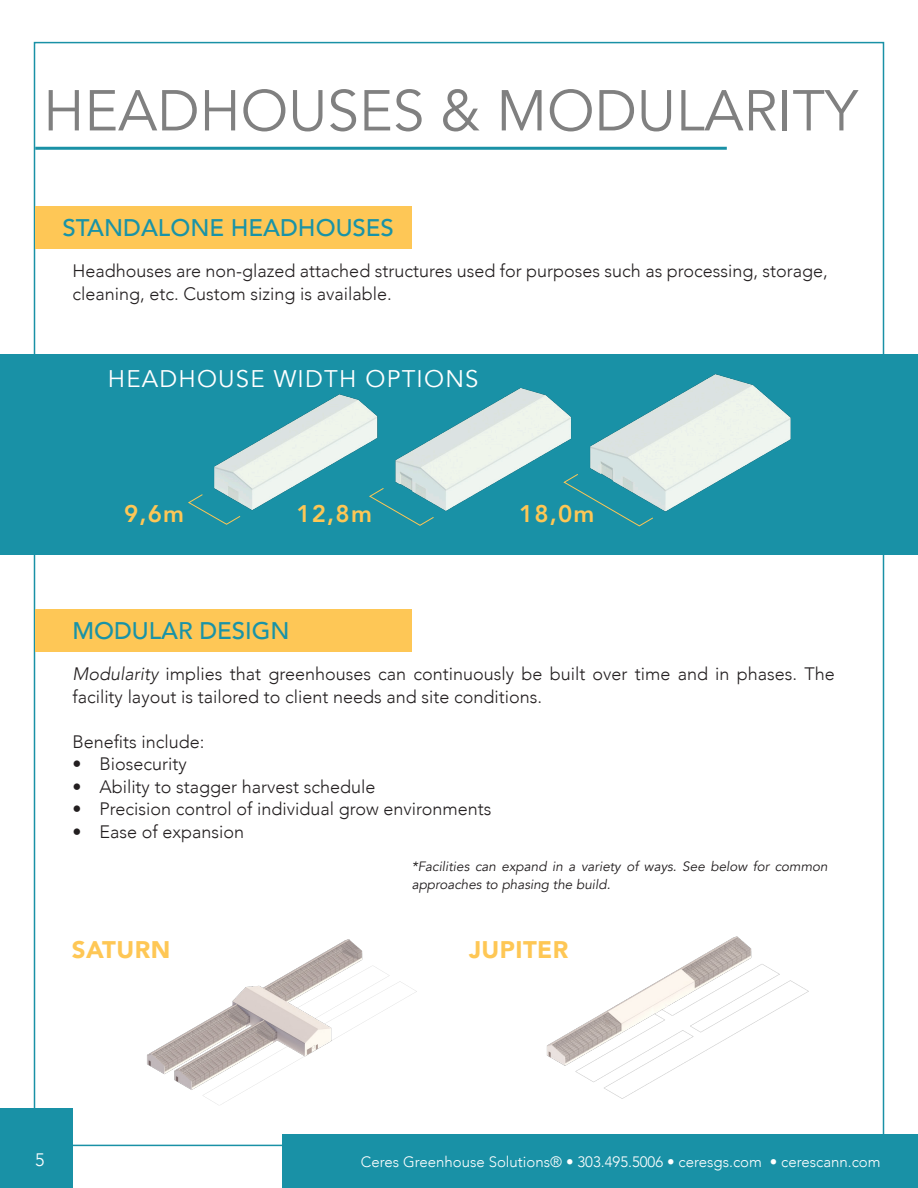
<style>
.page{position:relative;width:918px;height:1188px;background:#fff}
.page>*{position:absolute;margin:0;border:0;box-sizing:border-box;transform-origin:0 0}
.t1{font:57px "Avenir";color:#808080}
.t2{font:500 24px "Avenir";color:#1993a7}
.t3{font:24px "Avenir";letter-spacing:.05em;color:#fff}
.t4{font:900 24px "Avenir";letter-spacing:.02em;color:#fec755}
.t5{font:800 24px "Avenir";letter-spacing:.05em;color:#fec755}
.t6{font:800 24px "Avenir";color:#fec756}
.t7{font:300 18px/22.5px "Avenir";color:#231f20}
.t8{font:300 18px "Avenir";color:#fff}
.t9{font:300 15px "Avenir";color:#fff}
.t10{font:italic 13.5px/18px "Avenir";color:#231f20}
.s1{font-style:italic}
</style>
<div class="page">
<div style="left:0;top:1108px;width:72px;height:80px;background:#1991a6"></div>
<div style="left:282px;top:1134px;width:636px;height:54px;background:#1991a6"></div>
<div style="left:35px;top:206px;width:377px;height:43px;background:#fec756"></div>
<div style="left:35px;top:609px;width:377px;height:43px;background:#fec756"></div>
<img style="left:546px;top:936px;width:263px;height:163px">
<img style="left:147px;top:939px;width:270px;height:166px">
<div style="left:0;top:354px;width:918px;height:200px;background:#1991a6"></div>
<img style="left:214px;top:374px;width:577px;height:153px">
<svg style="left:188px;top:494px;width:53px;height:31px"></svg>
<svg style="left:369px;top:488px;width:65px;height:38px"></svg>
<svg style="left:564px;top:474px;width:89px;height:52px"></svg>
<hr style="left:35px;top:147px;width:692px;height:3px;background:#1991a6">
<p class="t1" style="left:43px;top:77px;width:816px">HEADHOUSES &amp; MODULARITY</p>
<p class="t2" style="left:62px;top:207px;width:333px">STANDALONE HEADHOUSES</p>
<p class="t7" style="left:72px;top:260px;width:757px">Headhouses are non-glazed attached structures used for purposes such as processing, storage, cleaning, etc. Custom sizing is available.</p>
<p class="t3" style="left:108px;top:364px;width:372px">HEADHOUSE WIDTH OPTIONS</p>
<p class="t6" style="left:124px;top:495px;width:61px">9,6m</p>
<p class="t5" style="left:297px;top:495px;width:77px">12,8m</p>
<p class="t5" style="left:519px;top:495px;width:77px">18,0m</p>
<p class="t2" style="left:72px;top:610px;width:219px">MODULAR DESIGN</p>
<p class="t7" style="left:72px;top:663px;width:764px"><span class="s1">Modularity</span> implies that greenhouses can continuously be built over time and in phases. The facility layout is tailored to client needs and site conditions.</p>
<p class="t7" style="left:72px;top:730px;width:134px">Benefits include:</p>
<p class="t7" style="left:72px;top:753px;width:116px">• Biosecurity</p>
<p class="t7" style="left:72px;top:775px;width:305px">• Ability to stagger harvest schedule</p>
<p class="t7" style="left:72px;top:798px;width:421px">• Precision control of individual grow environments</p>
<p class="t7" style="left:72px;top:820px;width:173px">• Ease of expansion</p>
<p class="t10" style="left:412px;top:857px;width:418px">*Facilities can expand in a variety of ways. See below for common approaches to phasing the build.</p>
<p class="t4" style="left:72px;top:929px;width:100px">SATURN</p>
<p class="t4" style="left:469px;top:929px;width:101px">JUPITER</p>
<p class="t8" style="left:35px;top:1149px;width:11px">5</p>
<p class="t9" style="left:361px;top:1153px;width:521px">Ceres Greenhouse Solutions® • 303.495.5006 • ceresgs.com • cerescann.com</p>
</div>
